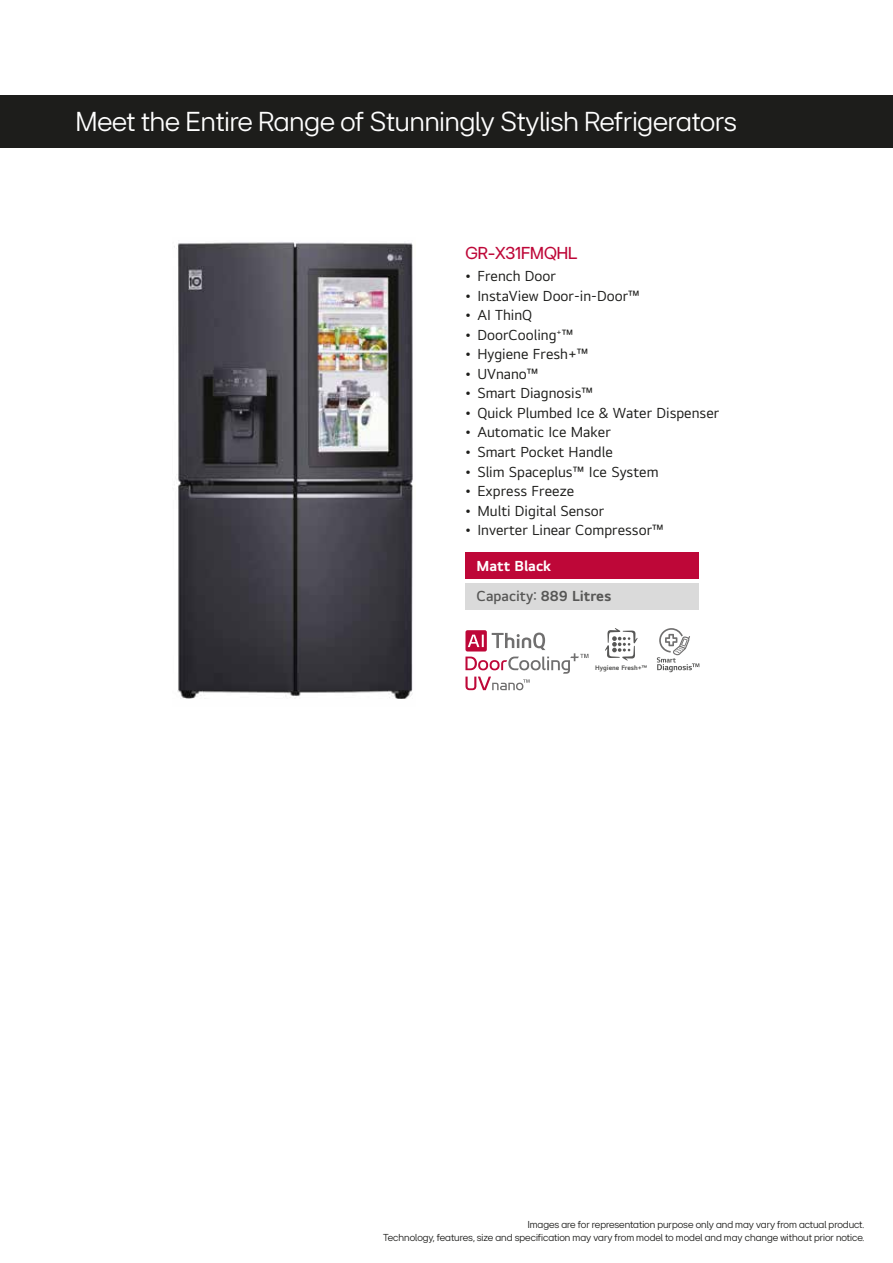
<style>
.page{position:relative;width:893px;height:1263px;background:#fff}
.page>*{position:absolute;margin:0;border:0;box-sizing:border-box;transform-origin:0 0}
.t1{font:300 28.5px "LGEI Headline";color:#fff}
.t2{font:18px "LGEI Headline";color:#be0738}
.t3{font:15px "LGEI Text Rg TTF";color:#1d1d1b}
.t4{font:15px "LGEI Text Sb TTF";color:#575756}
.t5{font:15px "LGEI Text Bd TTF";color:#fff}
.t6{font:300 10.5px/12.6px "LGEI Headline";color:#1d1d1b;text-align:right}
.t7{font:700 6.75px "LG Smart UI";color:#575756}
.s1{font-family:"LGEI Text Bd TTF"}
</style>
<div class="page">
<div style="left:0;top:95px;width:893px;height:53px;background:#1d1d1b"></div>
<img style="left:174px;top:242px;width:239px;height:457px">
<div style="left:465px;top:552px;width:234px;height:27px;background:#be0738"></div>
<div style="left:465px;top:583px;width:234px;height:26px;background:#dadada"></div>
<svg style="left:605px;top:628px;width:33px;height:33px"></svg>
<svg style="left:657px;top:628px;width:42px;height:44px"></svg>
<svg style="left:465px;top:630px;width:123px;height:60px"></svg>
<h1 class="t1" style="left:76px;top:105px;width:662px">Meet the Entire Range of Stunningly Stylish Refrigerators</h1>
<p class="t2" style="left:465px;top:242px;width:114px">GR-X31FMQHL</p>
<p class="t3" style="left:465px;top:267px;width:92px">• French Door</p>
<p class="t3" style="left:465px;top:287px;width:176px">• InstaView Door-in-Door™</p>
<p class="t3" style="left:465px;top:306px;width:68px">• AI ThinQ</p>
<p class="t3" style="left:465px;top:326px;width:110px">• DoorCooling<sup>+</sup>™</p>
<p class="t3" style="left:465px;top:345px;width:125px">• Hygiene Fresh+™</p>
<p class="t3" style="left:465px;top:365px;width:75px">• UVnano™</p>
<p class="t3" style="left:465px;top:384px;width:130px">• Smart Diagnosis™</p>
<p class="t3" style="left:465px;top:404px;width:255px">• Quick Plumbed Ice &amp; Water Dispenser</p>
<p class="t3" style="left:465px;top:423px;width:147px">• Automatic Ice Maker</p>
<p class="t3" style="left:465px;top:443px;width:149px">• Smart Pocket Handle</p>
<p class="t3" style="left:465px;top:462px;width:195px">• Slim Spaceplus™ Ice System</p>
<p class="t3" style="left:465px;top:482px;width:110px">• Express Freeze</p>
<p class="t3" style="left:465px;top:501px;width:140px">• Multi Digital Sensor</p>
<p class="t3" style="left:465px;top:521px;width:200px">• Inverter Linear Compressor™</p>
<p class="t5" style="left:477px;top:556px;width:76px">Matt Black</p>
<p class="t4" style="left:477px;top:587px;width:136px">Capacity: <span class="s1">889 Litres</span></p>
<p class="t7" style="left:595px;top:664px;width:54px">Hygiene Fresh+™</p>
<p class="t6" style="left:383px;top:1218px;width:482px">Images are for representation purpose only and may vary from actual product.<br>Technology, features, size and specification may vary from model to model and may change without prior notice.</p>
</div>
